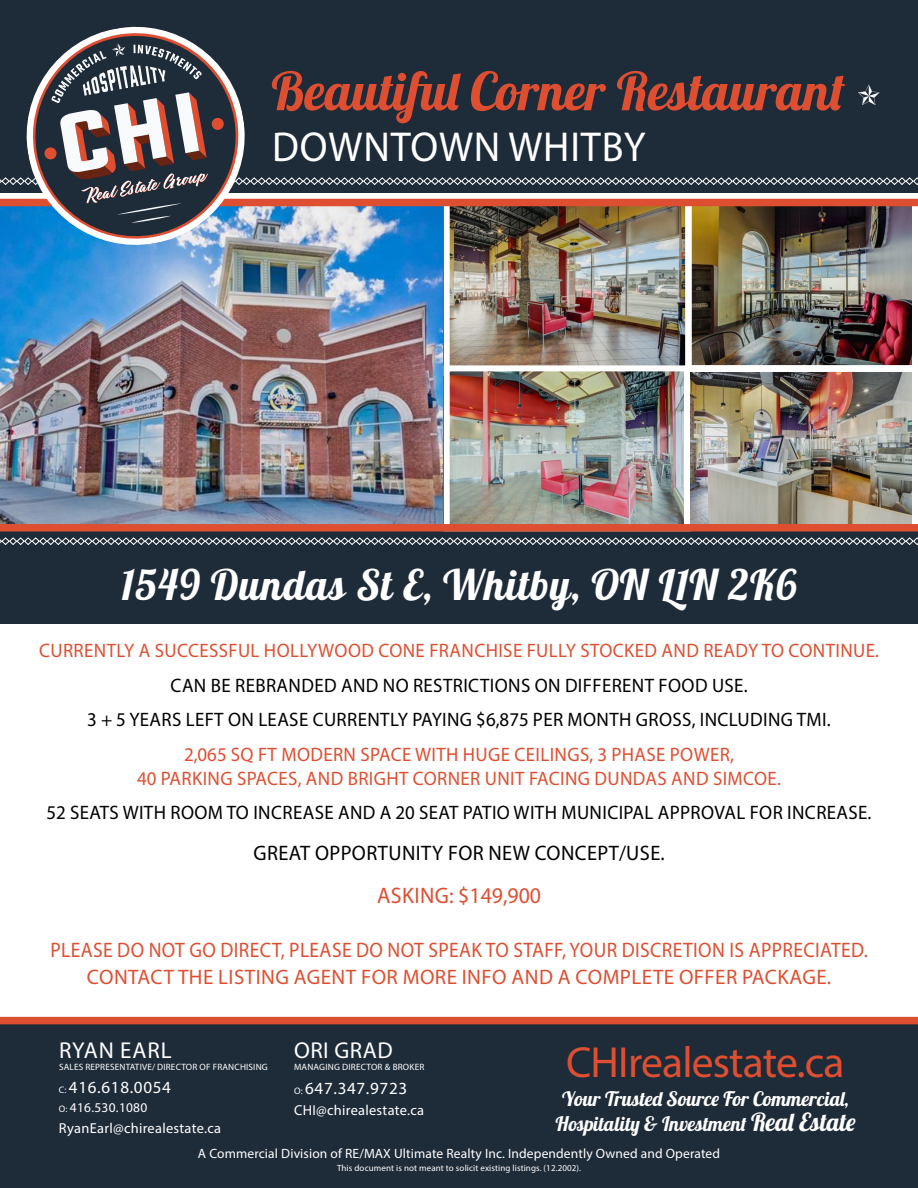
<style>
.page{position:relative;width:918px;height:1188px;background:#fff}
.page>*{position:absolute;margin:0;border:0;box-sizing:border-box;transform-origin:0 0}
.t1{font:52.5px "Lobster 1.4";color:#de4f32}
.t2{font:43.65px "Myriad Pro";letter-spacing:-.02em;color:#de4f32}
.t3{font:42px "Lobster 1.4";letter-spacing:.02em;color:#fff}
.t4{font:42px "Myriad Pro";letter-spacing:.02em;color:#fff;scale:.96 1}
.t5{font:23.1px "Myriad Pro";letter-spacing:.025em;color:#fff}
.t6{font:22.5px "Myriad Pro";letter-spacing:.02em;color:#de4f32}
.t7{font:21px/27px "Myriad Pro";letter-spacing:.02em;color:#de4f32;text-align:center;scale:.93 1}
.t8{font:21px "Myriad Pro";letter-spacing:.02em;color:#000}
.t9{font:19.95px/24.9px "Lobster 1.4";color:#fff;text-align:center}
.t10{font:19.5px/34.5px "Myriad Pro";letter-spacing:.02em;color:#de4f32;text-align:center}
.t11{font:19.5px "Myriad Pro";letter-spacing:.02em;color:#000}
.t12{font:17.1px "Myriad Pro";letter-spacing:.04em;color:#fff}
.t13{font:14.4px "Myriad Pro";letter-spacing:.02em;color:#fff}
.t14{font:13.5px "Myriad Pro";letter-spacing:.01em;color:#fff}
.t15{font:13.35px "Myriad Pro";letter-spacing:.02em;color:#fff}
.t16{font:9.15px "Myriad Pro";letter-spacing:.02em;color:#fff}
.t17{font:9px "Myriad Pro";letter-spacing:.01em;color:#fff}
.s1{color:#000}
.s2{font-size:9.45px}
.s3{font-size:24.9px}
</style>
<div class="page">
<div style="left:0;top:202px;width:918px;height:422px;background:#1e2b39"></div>
<img style="left:0;top:223px;width:443px;height:301px">
<div style="left:0;top:0;width:918px;height:192px;background:#1e2b39"></div>
<svg style="left:0;top:537px;width:918px;height:8px"></svg>
<div style="left:0;top:1021px;width:918px;height:167px;background:#1e2b39"></div>
<div style="left:0;top:1017px;width:918px;height:7px;background:#de4f32"></div>
<img style="left:451px;top:223px;width:233px;height:142px">
<div style="left:444px;top:194px;width:247px;height:182px;border:6px solid #fff"></div>
<img style="left:451px;top:372px;width:460px;height:152px">
<div style="left:444px;top:365px;width:247px;height:166px;border:6px solid #fff"></div>
<img style="left:693px;top:223px;width:218px;height:141px">
<div style="left:686px;top:196px;width:232px;height:175px;border:6px solid #fff"></div>
<div style="left:684px;top:366px;width:234px;height:165px;border:6px solid #fff"></div>
<div style="left:0;top:524px;width:918px;height:8px;background:#de4f32"></div>
<img style="left:18px;top:26px;width:235px;height:228px">
<svg style="left:0;top:43px;width:918px;height:180px"></svg>
<p class="t1" style="left:272px;top:58px;width:575px">Beautiful Corner Restaurant</p>
<p class="t4" style="left:272px;top:121px;width:390px">DOWNTOWN WHITBY</p>
<p class="t3" style="left:121px;top:558px;width:677px">1549 Dundas St E, Whitby, ON L1N 2K6</p>
<p class="t10" style="left:39px;top:633px;width:842px">CURRENTLY A SUCCESSFUL HOLLYWOOD CONE FRANCHISE FULLY STOCKED AND READY TO CONTINUE.<br><span class="s1">CAN BE REBRANDED AND NO RESTRICTIONS ON DIFFERENT FOOD USE.</span></p>
<p class="t11" style="left:87px;top:708px;width:745px">3 + 5 YEARS LEFT ON LEASE CURRENTLY PAYING $6,875 PER MONTH GROSS, INCLUDING TMI.</p>
<p class="t10" style="left:137px;top:742px;width:645px;line-height:24px">2,065 SQ FT MODERN SPACE WITH HUGE CEILINGS, 3 PHASE POWER,<br>40 PARKING SPACES, AND BRIGHT CORNER UNIT FACING DUNDAS AND SIMCOE.</p>
<p class="t11" style="left:46px;top:801px;width:827px">52 SEATS WITH ROOM TO INCREASE AND A 20 SEAT PATIO WITH MUNICIPAL APPROVAL FOR INCREASE.</p>
<p class="t8" style="left:254px;top:840px;width:413px">GREAT OPPORTUNITY FOR NEW CONCEPT/USE.</p>
<p class="t6" style="left:377px;top:882px;width:166px">ASKING: $149,900</p>
<p class="t7" style="left:50px;top:937px;width:880px">PLEASE DO NOT GO DIRECT, PLEASE DO NOT SPEAK TO STAFF, YOUR DISCRETION IS APPRECIATED.<br>CONTACT THE LISTING AGENT FOR MORE INFO AND A COMPLETE OFFER PACKAGE.</p>
<p class="t5" style="left:59px;top:1036px;width:114px">RYAN EARL</p>
<p class="t16" style="left:59px;top:1061px;width:210px">SALES REPRESENTATIVE/ DIRECTOR OF FRANCHISING</p>
<p class="t12" style="left:59px;top:1077px;width:114px"><span class="s2">C:</span> 416.618.0054</p>
<p class="t15" style="left:59px;top:1099px;width:90px"><span class="s2">O:</span> 416.530.1080</p>
<p class="t13" style="left:59px;top:1119px;width:164px">RyanEarl@chirealestate.ca</p>
<p class="t5" style="left:294px;top:1036px;width:100px">ORI GRAD</p>
<p class="t16" style="left:294px;top:1061px;width:132px">MANAGING DIRECTOR &amp; BROKER</p>
<p class="t12" style="left:294px;top:1077px;width:115px"><span class="s2">O:</span> 647.347.9723</p>
<p class="t13" style="left:294px;top:1101px;width:132px">CHI@chirealestate.ca</p>
<p class="t2" style="left:566px;top:1035px;width:280px">CHIrealestate.ca</p>
<p class="t9" style="left:555px;top:1086px;width:302px">Your Trusted Source For Commercial,<br>Hospitality &amp; Investment <span class="s3">Real Estate</span></p>
<p class="t14" style="left:198px;top:1145px;width:524px">A Commercial Division of RE/MAX Ultimate Realty Inc. Independently Owned and Operated</p>
<p class="t17" style="left:337px;top:1163px;width:245px">This document is not meant to solicit existing listings. (12.2002).</p>
</div>
